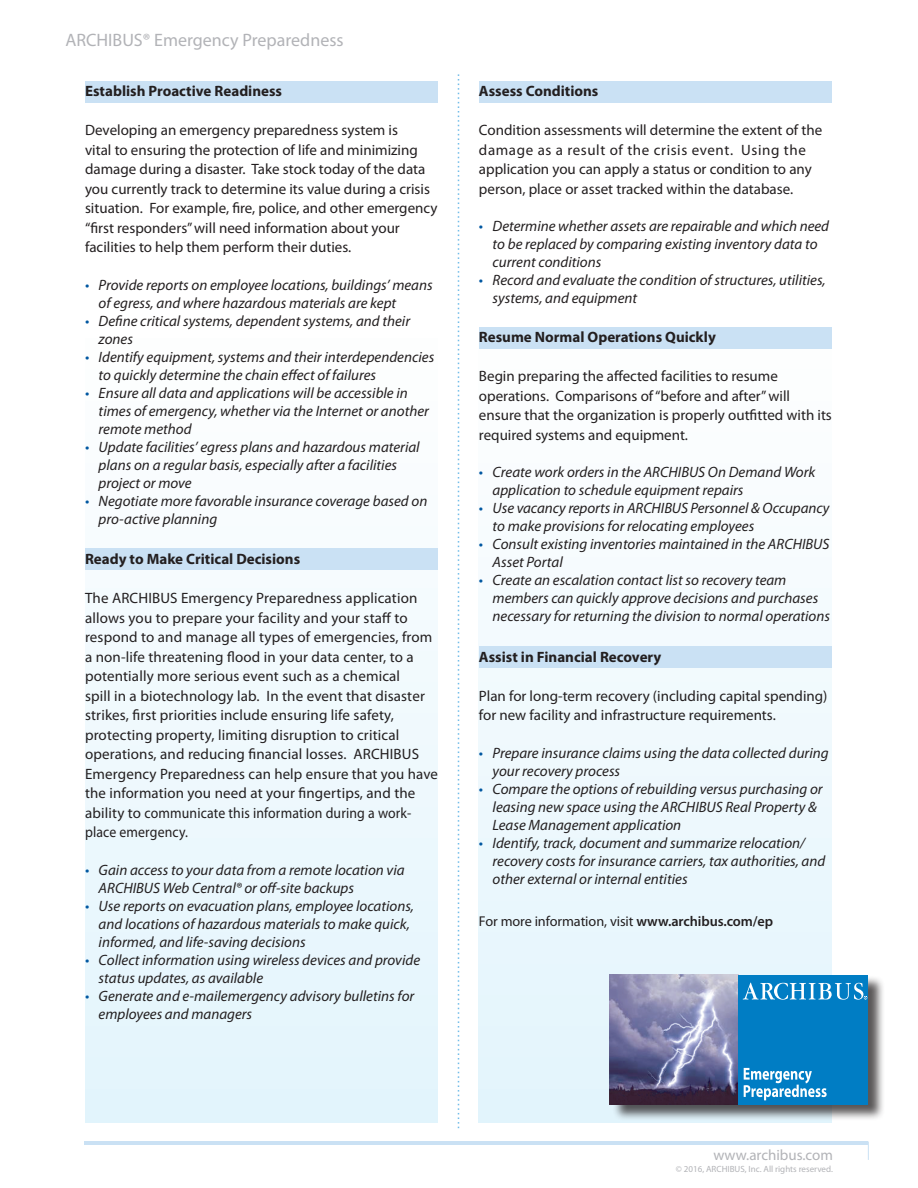
<style>
.page{position:relative;width:918px;height:1188px;background:#fff}
.page>*{position:absolute;margin:0;border:0;box-sizing:border-box;transform-origin:0 0}
.t1{font:18px "Myriad Pro";color:#b2b3b7}
.t2{font:italic 15px/18px "Myriad Pro";color:#231f20}
.t3{font:15px/19.5px "Myriad Pro";color:#231f20}
.t4{font:700 15px "Myriad Pro";color:#231f20}
.t5{font:15px "Myriad Pro";color:#b2b3b7}
.t6{font:14.25px "Myriad Pro";letter-spacing:-.005em;color:#231f20}
.t7{font:9px "Myriad Pro";color:#b2b3b7}
.s1{color:#0157a1}
.s2{font-weight:600}
</style>
<div class="page">
<svg style="left:458px;top:74px;width:1px;height:1054px"></svg>
<hr style="left:85px;top:1142px;width:783px;height:3px;background:#cae1f4">
<svg style="left:868px;top:1142px;width:1px;height:18px"></svg>
<div style="left:85px;top:325px;width:353px;height:798px;background:linear-gradient(to right,#f0f9fd,#f0f9fd)"></div>
<div style="left:479px;top:325px;width:353px;height:798px;background:#f1fafd"></div>
<div style="left:479px;top:81px;width:353px;height:21px;background:#cae1f4"></div>
<div style="left:479px;top:646px;width:353px;height:22px;background:#cae1f4"></div>
<div style="left:479px;top:327px;width:353px;height:21px;background:#cae1f4"></div>
<div style="left:85px;top:548px;width:353px;height:22px;background:#cae1f4"></div>
<div style="left:85px;top:81px;width:353px;height:21px;background:#cae1f4"></div>
<div style="left:612px;top:975px;width:273px;height:146px;background:#231f20;opacity:.75"></div>
<img style="left:609px;top:975px;width:130px;height:129px">
<div style="left:739px;top:975px;width:129px;height:129px;background:#007dc4"></div>
<svg style="left:744px;top:1068px;width:83px;height:32px"></svg>
<svg style="left:743px;top:983px;width:124px;height:17px"></svg>
<p class="t1" style="left:65px;top:29px;width:280px">ARCHIBUS® Emergency Preparedness</p>
<p class="t4" style="left:85px;top:81px;width:199px">Establish Proactive Readiness</p>
<p class="t3" style="left:85px;top:120px;width:354px">Developing an emergency preparedness system is<br>vital to ensuring the protection of life and minimizing damage during a disaster. Take stock today of the data you currently track to determine its value during a crisis situation. For example, fire, police, and other emergency “first responders” will need information about your facilities to help them perform their duties.</p>
<p class="t2" style="left:99px;top:276px;width:336px;text-indent:-14px"><span class="s1">•</span> Provide reports on employee locations, buildings’ means of egress, and where hazardous materials are kept</p>
<p class="t2" style="left:99px;top:312px;width:313px;text-indent:-14px"><span class="s1">•</span> Define critical systems, dependent systems, and their zones</p>
<p class="t2" style="left:99px;top:348px;width:337px;text-indent:-14px"><span class="s1">•</span> Identify equipment, systems and their interdependencies to quickly determine the chain effect of failures</p>
<p class="t2" style="left:99px;top:384px;width:332px;text-indent:-14px"><span class="s1">•</span> Ensure all data and applications will be accessible in times of emergency, whether via the Internet or another remote method</p>
<p class="t2" style="left:99px;top:438px;width:323px;text-indent:-14px"><span class="s1">•</span> Update facilities’ egress plans and hazardous material plans on a regular basis, especially after a facilities project or move</p>
<p class="t2" style="left:99px;top:492px;width:330px;text-indent:-14px"><span class="s1">•</span> Negotiate more favorable insurance coverage based on pro-active planning</p>
<p class="t4" style="left:85px;top:549px;width:217px">Ready to Make Critical Decisions</p>
<p class="t3" style="left:85px;top:588px;width:354px">The ARCHIBUS Emergency Preparedness application allows you to prepare your facility and your staff to respond to and manage all types of emergencies, from a non-life threatening flood in your data center, to a potentially more serious event such as a chemical<br>spill in a biotechnology lab. In the event that disaster strikes, first priorities include ensuring life safety, protecting property, limiting disruption to critical operations, and reducing financial losses. ARCHIBUS Emergency Preparedness can help ensure that you have the information you need at your fingertips, and the ability to communicate this information during a work&shy;place emergency.</p>
<p class="t2" style="left:99px;top:861px;width:308px;text-indent:-14px"><span class="s1">•</span> Gain access to your data from a remote location via<br>ARCHIBUS Web Central® or off-site backups</p>
<p class="t2" style="left:99px;top:897px;width:317px;text-indent:-14px"><span class="s1">•</span> Use reports on evacuation plans, employee locations, and locations of hazardous materials to make quick, informed, and life-saving decisions</p>
<p class="t2" style="left:99px;top:951px;width:323px;text-indent:-14px"><span class="s1">•</span> Collect information using wireless devices and provide status updates, as available</p>
<p class="t2" style="left:99px;top:987px;width:317px;text-indent:-14px"><span class="s1">•</span> Generate and e-mailemergency advisory bulletins for employees and managers</p>
<p class="t4" style="left:479px;top:81px;width:121px">Assess Conditions</p>
<p class="t3" style="left:479px;top:120px;width:345px">Condition assessments will determine the extent of the damage as a result of the crisis event. Using the application you can apply a status or condition to any person, place or asset tracked within the database.</p>
<p class="t2" style="left:493px;top:217px;width:338px;text-indent:-14px"><span class="s1">•</span> Determine whether assets are repairable and which need to be replaced by comparing existing inventory data to current conditions</p>
<p class="t2" style="left:493px;top:271px;width:335px;text-indent:-14px"><span class="s1">•</span> Record and evaluate the condition of structures, utilities, systems, and equipment</p>
<p class="t4" style="left:479px;top:327px;width:238px">Resume Normal Operations Quickly</p>
<p class="t3" style="left:479px;top:366px;width:354px">Begin preparing the affected facilities to resume operations. Comparisons of “before and after” will ensure that the organization is properly outfitted with its required systems and equipment.</p>
<p class="t2" style="left:493px;top:463px;width:324px;text-indent:-14px"><span class="s1">•</span> Create work orders in the ARCHIBUS On Demand Work application to schedule equipment repairs</p>
<p class="t2" style="left:493px;top:499px;width:338px;text-indent:-14px"><span class="s1">•</span> Use vacancy reports in ARCHIBUS Personnel &amp; Occupancy to make provisions for relocating employees</p>
<p class="t2" style="left:493px;top:535px;width:338px;text-indent:-14px"><span class="s1">•</span> Consult existing inventories maintained in the ARCHIBUS<br>Asset Portal</p>
<p class="t2" style="left:493px;top:571px;width:339px;text-indent:-14px"><span class="s1">•</span> Create an escalation contact list so recovery team members can quickly approve decisions and purchases necessary for returning the division to normal operations</p>
<p class="t4" style="left:479px;top:647px;width:184px">Assist in Financial Recovery</p>
<p class="t3" style="left:479px;top:686px;width:350px">Plan for long-term recovery (including capital spending) for new facility and infrastructure requirements.</p>
<p class="t2" style="left:493px;top:744px;width:338px;text-indent:-14px"><span class="s1">•</span> Prepare insurance claims using the data collected during your recovery process</p>
<p class="t2" style="left:493px;top:780px;width:332px;text-indent:-14px"><span class="s1">•</span> Compare the options of rebuilding versus purchasing or leasing new space using the ARCHIBUS Real Property &amp;<br>Lease Management application</p>
<p class="t2" style="left:493px;top:834px;width:334px;text-indent:-14px"><span class="s1">•</span> Identify, track, document and summarize relocation/ recovery costs for insurance carriers, tax authorities, and other external or internal entities</p>
<p class="t6" style="left:479px;top:912px;width:296px">For more information, visit <span class="s2">www.archibus.com/ep</span></p>
<p class="t5" style="left:713px;top:1145px;width:121px">www.archibus.com</p>
<p class="t7" style="left:676px;top:1163px;width:159px">© 2016, ARCHIBUS, Inc. All rights reserved.</p>
</div>
